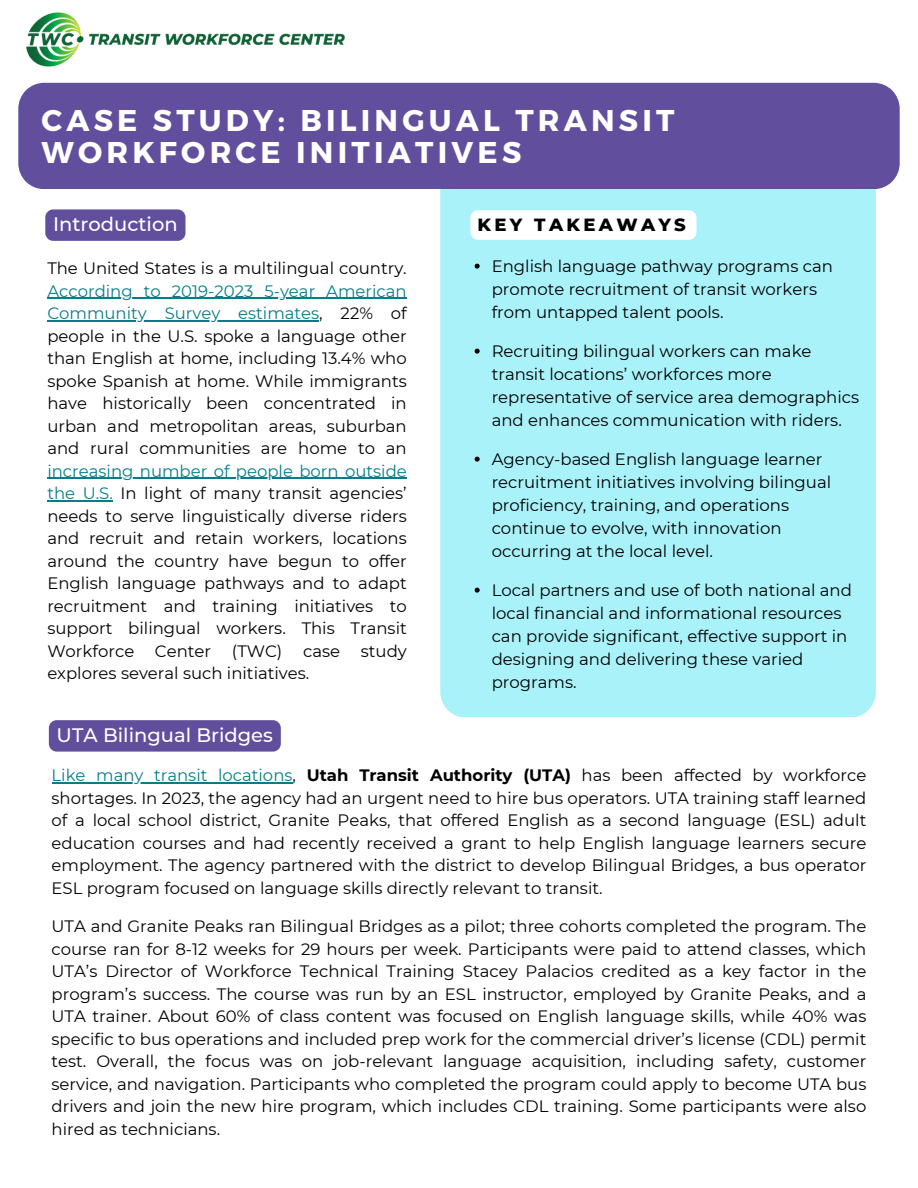
<style>
.page{position:relative;width:918px;height:1188px;background:#fff}
.page>*{position:absolute;margin:0;border:0;box-sizing:border-box;transform-origin:0 0}
.t1{font:700 30px/31.8px "Montserrat";letter-spacing:.14em;color:#fff}
.t2{font:500 19.5px "Montserrat";color:#fff}
.t3{font:800 18px "Montserrat";letter-spacing:.185em;color:#000}
.t4{font:16.5px/22.5px "Montserrat";color:#000;text-align:justify}
.t5{font:16.5px "Montserrat";color:#087d89}
.s1{color:#087d89}
.s2{font-weight:700}
</style>
<div class="page">
<div style="left:440px;top:189px;width:436px;height:528px;background:#aaf2f9"></div>
<div style="left:18px;top:83px;width:882px;height:106px;background:#614f9e"></div>
<hr style="left:52px;top:782px;width:241px;height:2px;background:#087d89">
<div style="left:45px;top:209px;width:140px;height:32px;background:#614f9e;border-radius:8px"></div>
<hr style="left:47px;top:298px;width:360px;height:1px;background:#087d89">
<hr style="left:47px;top:320px;width:272px;height:1px;background:#087d89">
<hr style="left:47px;top:478px;width:360px;height:1px;background:#087d89">
<hr style="left:47px;top:500px;width:66px;height:1px;background:#087d89">
<div style="left:470px;top:210px;width:227px;height:30px;background:#fff;border-radius:7px"></div>
<svg style="left:475px;top:264px;width:5px;height:5px"></svg>
<svg style="left:475px;top:349px;width:5px;height:5px"></svg>
<svg style="left:475px;top:457px;width:5px;height:5px"></svg>
<svg style="left:475px;top:588px;width:5px;height:5px"></svg>
<div style="left:49px;top:720px;width:232px;height:32px;background:#614f9e;border-radius:8px"></div>
<img style="left:26px;top:12px;width:319px;height:55px">
<p class="t1" style="left:41px;top:103px;width:635px">CASE STUDY: BILINGUAL TRANSIT<br>WORKFORCE INITIATIVES</p>
<h2 class="t2" style="left:53px;top:212px;width:126px">Introduction</h2>
<p class="t4" style="left:47px;top:257px;width:361px">The United States is a multilingual country.</p>
<p class="t5" style="left:47px;top:281px;width:361px">According to 2019-2023 5-year American</p>
<p class="t4" style="left:47px;top:302px;width:361px"><span class="s1">Community Survey estimates</span>, 22% of people in the U.S. spoke a language other than English at home, including 13.4% who spoke Spanish at home. While immigrants have historically been concentrated in urban and metropolitan areas, suburban and rural communities are home to an</p>
<p class="t4" style="left:47px;top:459px;width:361px"><span class="s1">increasing number of people born outside the U.S.</span> In light of many transit agencies’ needs to serve linguistically diverse riders and recruit and retain workers, locations around the country have begun to offer English language pathways and to adapt recruitment and training initiatives to support bilingual workers. This Transit Workforce</p>
<p class="t4" style="left:155px;top:639px;width:58px">Center</p>
<p class="t4" style="left:232px;top:639px;width:52px">(TWC)</p>
<p class="t4" style="left:303px;top:639px;width:39px">case</p>
<p class="t4" style="left:361px;top:639px;width:47px">study</p>
<p class="t4" style="left:47px;top:662px;width:264px">explores several such initiatives.</p>
<p class="t2" style="left:57px;top:723px;width:218px">UTA Bilingual Bridges</p>
<p class="t3" style="left:478px;top:214px;width:210px">KEY TAKEAWAYS</p>
<p class="t4" style="left:492px;top:254px;width:343px;line-height:23px;text-align:left">English language pathway programs can promote recruitment of transit workers from untapped talent pools.</p>
<p class="t4" style="left:492px;top:339px;width:369px;line-height:23px;text-align:left">Recruiting bilingual workers can make transit locations’ workforces more representative of service area demographics and enhances communication with riders.</p>
<p class="t4" style="left:492px;top:447px;width:341px;line-height:23px;text-align:left">Agency-based English language learner recruitment initiatives involving bilingual proficiency, training, and operations continue to evolve, with innovation occurring at the local level.</p>
<p class="t4" style="left:492px;top:578px;width:362px;line-height:23px;text-align:left">Local partners and use of both national and local financial and informational resources can provide significant, effective support in designing and delivering these varied programs.</p>
<h1 class="t4" style="left:52px;top:764px;width:816px"><span class="s1">Like many transit locations</span>, <span class="s2">Utah Transit Authority (UTA)</span> has been affected by workforce shortages. In 2023, the agency had an urgent need to hire bus operators. UTA training staff learned of a local school district, Granite Peaks, that offered English as a second language (ESL) adult education courses and had recently received a grant to help English language learners secure employment. The agency partnered with the district to develop Bilingual Bridges, a bus operator ESL program focused on language skills directly relevant to transit.</h1>
<p class="t4" style="left:52px;top:915px;width:816px">UTA and Granite Peaks ran Bilingual Bridges as a pilot; three cohorts completed the program. The course ran for 8-12 weeks for 29 hours per week. Participants were paid to attend classes, which UTA’s Director of Workforce Technical Training Stacey Palacios credited as a key factor in the program’s success. The course was run by an ESL instructor, employed by Granite Peaks, and a UTA trainer. About 60% of class content was focused on English language skills, while 40% was specific to bus operations and included prep work for the commercial driver’s license (CDL) permit test. Overall, the focus was on job-relevant language acquisition, including safety, customer service, and navigation. Participants who completed the program could apply to become UTA bus drivers and join the new hire program, which includes CDL training. Some participants were also hired as technicians.</p>
</div>
